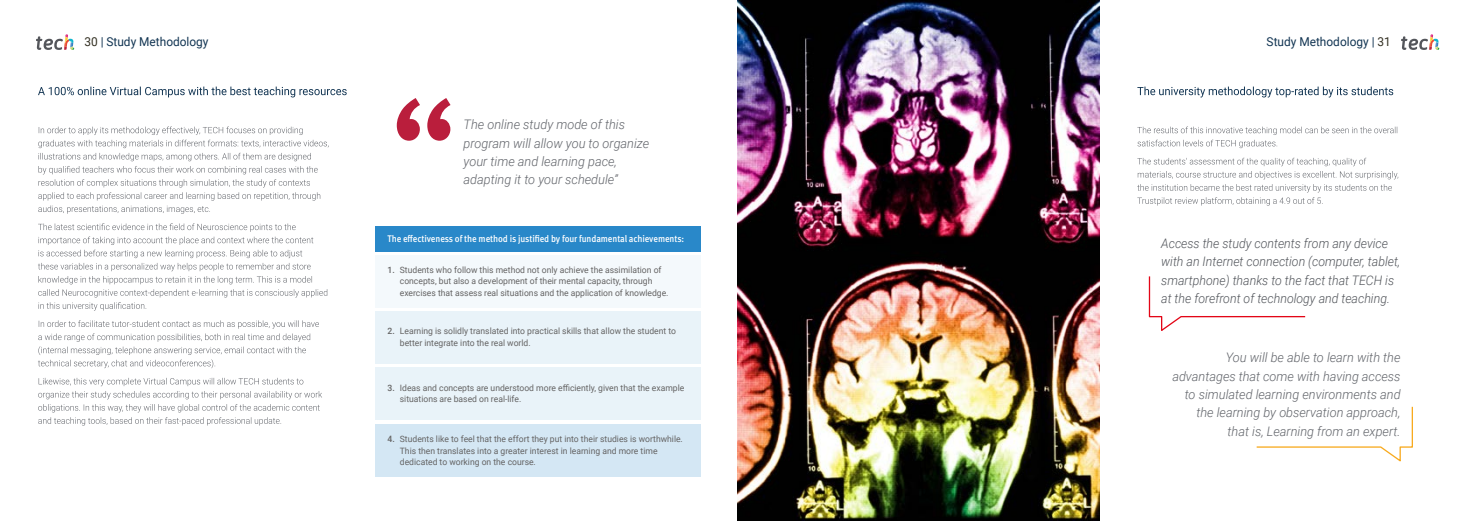
<style>
.page{position:relative;width:1474px;height:521px;background:#fff}
.page>*{position:absolute;margin:0;border:0;box-sizing:border-box;transform-origin:0 0}
.t1{font:italic 300 13.12px/18.4px "Roboto";color:#61646a}
.t2{font:italic 300 13.12px/18.4px "Roboto";color:#52555b;scale:.94 1}
.t3{font:12.25px "Roboto";color:#113452}
.t4{font:500 9.62px "Meta Pro";letter-spacing:-.01em;color:#fff;scale:.92 1}
.t5{font:8.75px/11.4px "Roboto";color:#646363}
.s1{color:#312e20}
.s2{font-weight:500}
</style>
<div class="page">
<svg style="left:36px;top:34px;width:38px;height:16px"></svg>
<svg style="left:38px;top:378px;width:284px;height:48px"></svg>
<svg style="left:38px;top:320px;width:281px;height:48px"></svg>
<svg style="left:38px;top:223px;width:289px;height:88px"></svg>
<svg style="left:38px;top:127px;width:290px;height:87px"></svg>
<svg style="left:38px;top:87px;width:309px;height:10px"></svg>
<svg style="left:397px;top:98px;width:53px;height:43px"></svg>
<div style="left:375px;top:226px;width:325px;height:25px;background:#2988c9"></div>
<div style="left:375px;top:424px;width:325px;height:52px;background:#d4e7f4"></div>
<div style="left:375px;top:367px;width:325px;height:53px;background:#e9f3f9"></div>
<div style="left:375px;top:311px;width:325px;height:53px;background:#e9f3f9"></div>
<div style="left:375px;top:255px;width:325px;height:53px;background:#f4f9fc"></div>
<svg style="left:1401px;top:34px;width:38px;height:16px"></svg>
<img style="left:737px;top:0;width:362px;height:521px">
<svg style="left:1137px;top:158px;width:261px;height:48px"></svg>
<svg style="left:1137px;top:127px;width:260px;height:21px"></svg>
<svg style="left:1137px;top:87px;width:256px;height:11px"></svg>
<svg style="left:1256px;top:406px;width:157px;height:56px"></svg>
<svg style="left:1148px;top:276px;width:158px;height:55px"></svg>
<h2 class="t3" style="left:84px;top:33px;width:126px"><span class="s1">30</span> | Study Methodology</h2>
<h1 class="t1" style="left:463px;top:115px;width:187px">The online study mode of this program will allow you to organize your time and learning pace, adapting it to your schedule”</h1>
<p class="t4" style="left:387px;top:233px;width:324px">The effectiveness of the method is justified by four fundamental achievements:</p>
<p class="t5" style="left:400px;top:264px;width:270px;text-indent:-12px"><span class="s2">1.</span> Students who follow this method not only achieve the assimilation of concepts, but also a development of their mental capacity, through exercises that assess real situations and the application of knowledge.</p>
<p class="t5" style="left:400px;top:325px;width:278px;text-indent:-12px"><span class="s2">2.</span> Learning is solidly translated into practical skills that allow the student to better integrate into the real world.</p>
<p class="t5" style="left:400px;top:381px;width:286px;text-indent:-12px"><span class="s2">3.</span> Ideas and concepts are understood more efficiently, given that the example situations are based on real-life.</p>
<p class="t5" style="left:400px;top:433px;width:284px;text-indent:-12px"><span class="s2">4.</span> Students like to feel that the effort they put into their studies is worthwhile.<br>This then translates into a greater interest in learning and more time dedicated to working on the course.</p>
<h2 class="t3" style="left:1266px;top:33px;width:126px">Study Methodology | <span class="s1">31</span></h2>
<h1 class="t2" style="left:1161px;top:234px;width:256px">Access the study contents from any device with an Internet connection (computer, tablet, smartphone) thanks to the fact that TECH is at the forefront of technology and teaching.</h1>
<h1 class="t1" style="left:1172px;top:348px;width:230px;text-align:right">You will be able to learn with the advantages that come with having access to simulated learning environments and the learning by observation approach, that is, Learning from an expert.</h1>
</div>
